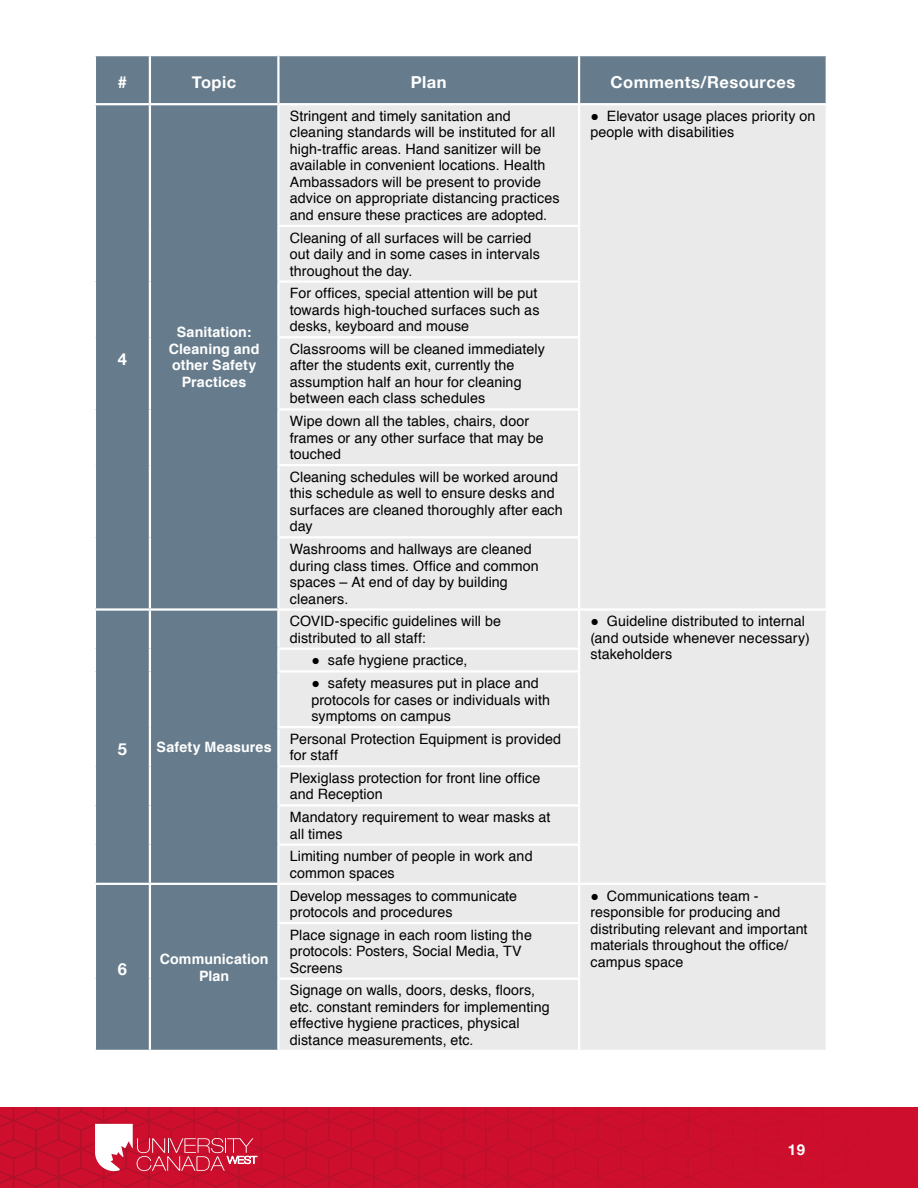
<style>
.page{position:relative;width:918px;height:1188px;background:#fff}
.page>*{position:absolute;margin:0;border:0;box-sizing:border-box;transform-origin:0 0}
.Table_Subtitle{font:700 16.5px "Helvetica Neue";letter-spacing:.03em;color:#fff}
.t1{font:700 15px "Helvetica Neue";color:#fff}
.Table_Body{font:14.25px/16.5px "Helvetica";letter-spacing:.005em;color:#000}
.Table_Body-2{font:700 14.25px/16.5px "Helvetica";letter-spacing:.01em;color:#fff;text-align:center}
</style>
<div class="page">
<svg style="left:0;top:1107px;width:918px;height:81px;background:#cb1431"></svg>
<div style="left:96px;top:56px;width:730px;height:994px;background:#667c8c"></div>
<div style="left:280px;top:105px;width:546px;height:945px;background:#eaeaea"></div>
<hr style="left:149px;top:56px;width:2px;height:47px;background:#fff">
<hr style="left:277px;top:56px;width:3px;height:47px;background:#fff">
<hr style="left:578px;top:56px;width:2px;height:47px;background:#fff">
<hr style="left:149px;top:105px;width:2px;height:121px;background:#fff">
<hr style="left:149px;top:226px;width:2px;height:56px;background:#fff">
<hr style="left:149px;top:282px;width:2px;height:55px;background:#fff">
<hr style="left:149px;top:337px;width:2px;height:72px;background:#fff">
<hr style="left:149px;top:409px;width:2px;height:56px;background:#fff">
<hr style="left:149px;top:465px;width:2px;height:72px;background:#fff">
<hr style="left:149px;top:537px;width:2px;height:71px;background:#fff">
<hr style="left:149px;top:611px;width:2px;height:38px;background:#fff">
<hr style="left:149px;top:649px;width:2px;height:22px;background:#fff">
<hr style="left:149px;top:671px;width:2px;height:56px;background:#fff">
<hr style="left:149px;top:727px;width:2px;height:39px;background:#fff">
<hr style="left:149px;top:766px;width:2px;height:39px;background:#fff">
<hr style="left:149px;top:805px;width:2px;height:40px;background:#fff">
<hr style="left:149px;top:845px;width:2px;height:38px;background:#fff">
<hr style="left:149px;top:885px;width:2px;height:38px;background:#fff">
<hr style="left:149px;top:923px;width:2px;height:56px;background:#fff">
<hr style="left:149px;top:979px;width:2px;height:71px;background:#fff">
<hr style="left:277px;top:105px;width:3px;height:120px;background:#fff">
<hr style="left:578px;top:105px;width:2px;height:120px;background:#fff">
<hr style="left:277px;top:227px;width:3px;height:53px;background:#fff">
<hr style="left:578px;top:227px;width:2px;height:53px;background:#fff">
<hr style="left:277px;top:283px;width:3px;height:53px;background:#fff">
<hr style="left:578px;top:283px;width:2px;height:53px;background:#fff">
<hr style="left:277px;top:338px;width:3px;height:70px;background:#fff">
<hr style="left:578px;top:338px;width:2px;height:70px;background:#fff">
<hr style="left:277px;top:411px;width:3px;height:53px;background:#fff">
<hr style="left:578px;top:411px;width:2px;height:53px;background:#fff">
<hr style="left:277px;top:466px;width:3px;height:70px;background:#fff">
<hr style="left:578px;top:466px;width:2px;height:70px;background:#fff">
<hr style="left:277px;top:538px;width:3px;height:70px;background:#fff">
<hr style="left:578px;top:538px;width:2px;height:70px;background:#fff">
<hr style="left:277px;top:611px;width:3px;height:37px;background:#fff">
<hr style="left:578px;top:611px;width:2px;height:37px;background:#fff">
<hr style="left:277px;top:650px;width:3px;height:20px;background:#fff">
<hr style="left:578px;top:650px;width:2px;height:20px;background:#fff">
<hr style="left:277px;top:673px;width:3px;height:53px;background:#fff">
<hr style="left:578px;top:673px;width:2px;height:53px;background:#fff">
<hr style="left:277px;top:728px;width:3px;height:37px;background:#fff">
<hr style="left:578px;top:728px;width:2px;height:37px;background:#fff">
<hr style="left:277px;top:767px;width:3px;height:37px;background:#fff">
<hr style="left:578px;top:767px;width:2px;height:37px;background:#fff">
<hr style="left:277px;top:807px;width:3px;height:37px;background:#fff">
<hr style="left:578px;top:807px;width:2px;height:37px;background:#fff">
<hr style="left:277px;top:846px;width:3px;height:37px;background:#fff">
<hr style="left:578px;top:846px;width:2px;height:37px;background:#fff">
<hr style="left:277px;top:885px;width:3px;height:37px;background:#fff">
<hr style="left:578px;top:885px;width:2px;height:37px;background:#fff">
<hr style="left:277px;top:924px;width:3px;height:54px;background:#fff">
<hr style="left:578px;top:924px;width:2px;height:54px;background:#fff">
<hr style="left:277px;top:980px;width:3px;height:70px;background:#fff">
<hr style="left:578px;top:980px;width:2px;height:70px;background:#fff">
<hr style="left:94px;top:103px;width:56px;height:2px;background:#fff">
<hr style="left:150px;top:103px;width:128px;height:2px;background:#fff">
<hr style="left:94px;top:608px;width:56px;height:3px;background:#fff">
<hr style="left:150px;top:608px;width:128px;height:3px;background:#fff">
<hr style="left:94px;top:883px;width:56px;height:2px;background:#fff">
<hr style="left:150px;top:883px;width:128px;height:2px;background:#fff">
<hr style="left:278px;top:103px;width:301px;height:2px;background:#fff">
<hr style="left:579px;top:103px;width:249px;height:2px;background:#fff">
<hr style="left:277px;top:225px;width:303px;height:2px;background:#fff">
<hr style="left:277px;top:280px;width:303px;height:3px;background:#fff">
<hr style="left:277px;top:336px;width:303px;height:2px;background:#fff">
<hr style="left:277px;top:408px;width:303px;height:3px;background:#fff">
<hr style="left:277px;top:464px;width:303px;height:2px;background:#fff">
<hr style="left:277px;top:536px;width:303px;height:2px;background:#fff">
<hr style="left:278px;top:608px;width:301px;height:3px;background:#fff">
<hr style="left:579px;top:608px;width:249px;height:3px;background:#fff">
<hr style="left:277px;top:648px;width:303px;height:2px;background:#fff">
<hr style="left:277px;top:670px;width:303px;height:3px;background:#fff">
<hr style="left:277px;top:726px;width:303px;height:2px;background:#fff">
<hr style="left:277px;top:765px;width:303px;height:2px;background:#fff">
<hr style="left:277px;top:804px;width:303px;height:3px;background:#fff">
<hr style="left:277px;top:844px;width:303px;height:2px;background:#fff">
<hr style="left:278px;top:883px;width:301px;height:2px;background:#fff">
<hr style="left:579px;top:883px;width:249px;height:2px;background:#fff">
<hr style="left:277px;top:922px;width:303px;height:2px;background:#fff">
<hr style="left:277px;top:978px;width:303px;height:2px;background:#fff">
<p class="Table_Subtitle" style="left:118px;top:69px;width:11px">#</p>
<p class="Table_Subtitle" style="left:192px;top:69px;width:46px">Topic</p>
<p class="Table_Subtitle" style="left:411px;top:69px;width:37px">Plan</p>
<p class="Table_Subtitle" style="left:611px;top:69px;width:186px">Comments/Resources</p>
<p class="Table_Subtitle" style="left:118px;top:346px;width:11px">4</p>
<p class="Table_Body-2" style="left:169px;top:324px;width:92px">Sanitation:<br>Cleaning and other Safety<br>Practices</p>
<p class="Table_Subtitle" style="left:118px;top:736px;width:11px">5</p>
<p class="Table_Body-2" style="left:157px;top:739px;width:117px">Safety Measures</p>
<p class="Table_Subtitle" style="left:118px;top:957px;width:11px">6</p>
<p class="Table_Body-2" style="left:160px;top:951px;width:110px">Communication<br>Plan</p>
<p class="Table_Body" style="left:290px;top:108px;width:271px">Stringent and timely sanitation and cleaning standards will be instituted for all high-traffic areas. Hand sanitizer will be available in convenient locations. Health Ambassadors will be present to provide advice on appropriate distancing practices and ensure these practices are adopted.</p>
<p class="Table_Body" style="left:590px;top:108px;width:226px">● Elevator usage places priority on people with disabilities</p>
<p class="Table_Body" style="left:290px;top:230px;width:252px">Cleaning of all surfaces will be carried out daily and in some cases in intervals throughout the day.</p>
<p class="Table_Body" style="left:290px;top:285px;width:251px">For offices, special attention will be put towards high-touched surfaces such as desks, keyboard and mouse</p>
<p class="Table_Body" style="left:290px;top:341px;width:256px">Classrooms will be cleaned immediately after the students exit, currently the assumption half an hour for cleaning between each class schedules</p>
<p class="Table_Body" style="left:290px;top:413px;width:256px">Wipe down all the tables, chairs, door frames or any other surface that may be touched</p>
<p class="Table_Body" style="left:290px;top:469px;width:275px">Cleaning schedules will be worked around this schedule as well to ensure desks and surfaces are cleaned thoroughly after each day</p>
<p class="Table_Body" style="left:290px;top:541px;width:250px">Washrooms and hallways are cleaned during class times. Office and common spaces – At end of day by building cleaners.</p>
<p class="Table_Body" style="left:290px;top:613px;width:213px">COVID-specific guidelines will be distributed to all staff:</p>
<p class="Table_Body" style="left:590px;top:613px;width:221px">● Guideline distributed to internal (and outside whenever necessary) stakeholders</p>
<p class="Table_Body" style="left:311px;top:653px;width:158px">● safe hygiene practice,</p>
<p class="Table_Body" style="left:311px;top:675px;width:240px">● safety measures put in place and protocols for cases or individuals with symptoms on campus</p>
<p class="Table_Body" style="left:290px;top:731px;width:273px">Personal Protection Equipment is provided for staff</p>
<p class="Table_Body" style="left:290px;top:770px;width:252px">Plexiglass protection for front line office and Reception</p>
<p class="Table_Body" style="left:290px;top:809px;width:262px">Mandatory requirement to wear masks at all times</p>
<p class="Table_Body" style="left:290px;top:849px;width:244px">Limiting number of people in work and common spaces</p>
<p class="Table_Body" style="left:290px;top:888px;width:229px">Develop messages to communicate protocols and procedures</p>
<p class="Table_Body" style="left:590px;top:888px;width:219px">● Communications team - responsible for producing and distributing relevant and important materials throughout the office/ campus space</p>
<p class="Table_Body" style="left:290px;top:927px;width:244px">Place signage in each room listing the protocols: Posters, Social Media, TV<br>Screens</p>
<p class="Table_Body" style="left:290px;top:983px;width:261px">Signage on walls, doors, desks, floors, etc. constant reminders for implementing effective hygiene practices, physical distance measurements, etc.</p>
<p class="t1" style="left:788px;top:1138px;width:19px">19</p>
</div>
